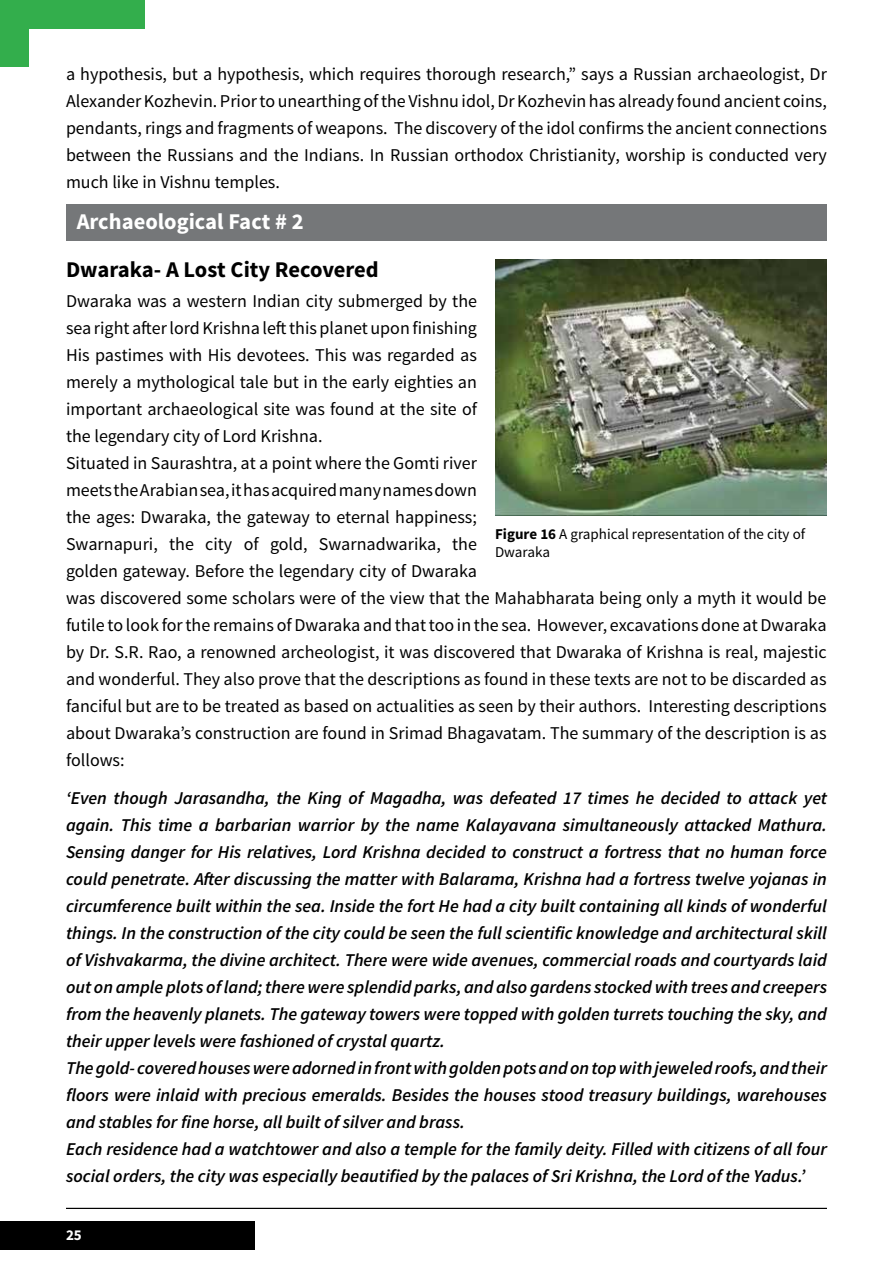
<style>
.page{position:relative;width:893px;height:1263px;background:#fff}
.page>*{position:absolute;margin:0;border:0;box-sizing:border-box;transform-origin:0 0}
.t1{font:700 22.5px "Source Sans Pro";letter-spacing:-.005em;color:#000}
.t2{font:700 22.5px "Source Sans Pro";color:#fff}
.t3{font:18px/27px "Source Sans Pro";color:#000}
.t4{font:italic 600 18px/27px "Source Sans Pro";color:#000}
.t5{font:15px/18px "Source Sans Pro";color:#000}
.t6{font:700 15px "Source Sans Pro";color:#fff}
.s1{font-weight:700}
</style>
<div class="page">
<img style="left:495px;top:260px;width:332px;height:256px">
<div style="left:66px;top:204px;width:761px;height:36px;background:#757779"></div>
<div style="left:0;top:0;width:29px;height:66px;background:#33ae4c"></div>
<div style="left:29px;top:0;width:116px;height:29px;background:#33ae4c"></div>
<div style="left:0;top:1221px;width:255px;height:29px;background:#000"></div>
<hr style="left:66px;top:1208px;width:761px;height:1px;background:#000">
<p class="t3" style="left:66px;top:60px;width:762px;text-align:justify">a hypothesis, but a hypothesis, which requires thorough research,” says a Russian archaeologist, Dr Alexander Kozhevin. Prior to unearthing of the Vishnu idol, Dr Kozhevin has already found ancient coins, pendants, rings and fragments of weapons. The discovery of the idol confirms the ancient connections between the Russians and the Indians. In Russian orthodox Christianity, worship is conducted very much like in Vishnu temples.</p>
<p class="t2" style="left:77px;top:207px;width:228px">Archaeological Fact # 2</p>
<p class="t1" style="left:66px;top:255px;width:314px">Dwaraka- A Lost City Recovered</p>
<p class="t3" style="left:66px;top:288px;width:762px">Dwaraka was a western Indian city submerged by the<br>sea right after lord Krishna left this planet upon finishing<br>His pastimes with His devotees. This was regarded as<br>merely a mythological tale but in the early eighties an<br>important archaeological site was found at the site of<br>the legendary city of Lord Krishna.<br>Situated in Saurashtra, at a point where the Gomti river<br>meets the Arabian sea, it has acquired many names down<br>the ages: Dwaraka, the gateway to eternal happiness;<br>Swarnapuri, the city of gold, Swarnadwarika, the<br>golden gateway. Before the legendary city of Dwaraka<br>was discovered some scholars were of the view that the Mahabharata being only a myth it would be futile to look for the remains of Dwaraka and that too in the sea. However, excavations done at Dwaraka by Dr. S.R. Rao, a renowned archeologist, it was discovered that Dwaraka of Krishna is real, majestic and wonderful. They also prove that the descriptions as found in these texts are not to be discarded as fanciful but are to be treated as based on actualities as seen by their authors. Interesting descriptions about Dwaraka’s construction are found in Srimad Bhagavatam. The summary of the description is as follows:</p>
<p class="t5" style="left:495px;top:525px;width:312px"><span class="s1">Figure 16</span> A graphical representation of the city of<br>Dwaraka</p>
<p class="t4" style="left:66px;top:784px;width:763px">‘Even though Jarasandha, the King of Magadha, was defeated 17 times he decided to attack yet again. This time a barbarian warrior by the name Kalayavana simultaneously attacked Mathura.<br>Sensing danger for His relatives, Lord Krishna decided to construct a fortress that no human force could penetrate. After discussing the matter with Balarama, Krishna had a fortress twelve yojanas in circumference built within the sea. Inside the fort He had a city built containing all kinds of wonderful things. In the construction of the city could be seen the full scientific knowledge and architectural skill of Vishvakarma, the divine architect. There were wide avenues, commercial roads and courtyards laid out on ample plots of land; there were splendid parks, and also gardens stocked with trees and creepers from the heavenly planets. The gateway towers were topped with golden turrets touching the sky, and their upper levels were fashioned of crystal quartz.<br>The gold- covered houses were adorned in front with golden pots and on top with jeweled roofs, and their floors were inlaid with precious emeralds. Besides the houses stood treasury buildings, warehouses and stables for fine horse, all built of silver and brass.<br>Each residence had a watchtower and also a temple for the family deity. Filled with citizens of all four social orders, the city was especially beautified by the palaces of Sri Krishna, the Lord of the Yadus.’</p>
<p class="t6" style="left:66px;top:1225px;width:17px">25</p>
</div>
